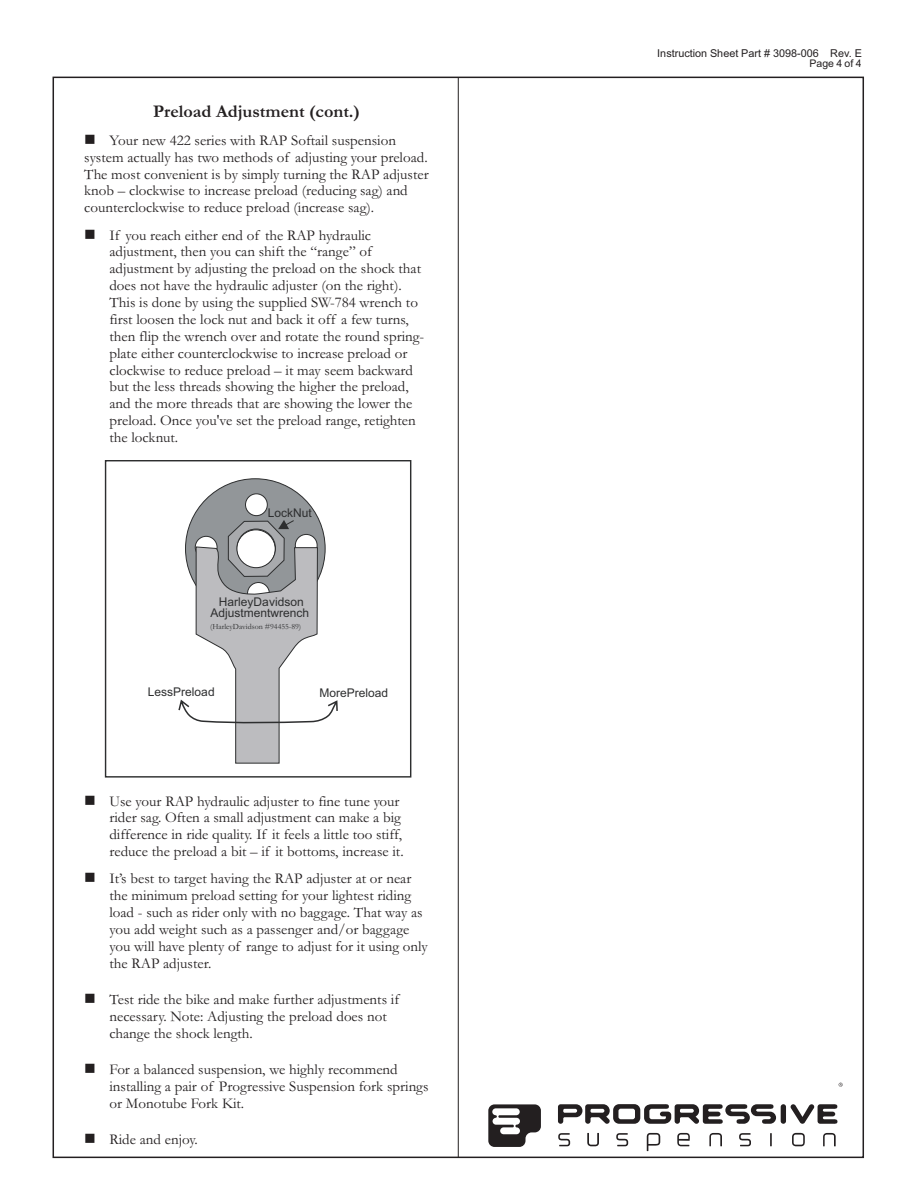
<style>
.page{position:relative;width:918px;height:1188px;background:#fff}
.page>*{position:absolute;margin:0;border:0;box-sizing:border-box;transform-origin:0 0}
.t1{font:700 18px "Garamond";color:#231f20}
.t2{font:15px/16.8px "Garamond";color:#231f20}
.t3{font:12px/11.2px "Arial";color:#2d2e2f;text-align:center}
.t4{font:10.8px "Arial";color:#231f20}
.t5{font:10.5px "Arial";color:#231f20}
.t6{font:7.95px "Garamond";color:#2d2e2f}
</style>
<div class="page">
<svg style="left:488px;top:1104px;width:53px;height:43px"></svg>
<svg style="left:558px;top:1133px;width:12px;height:13px"></svg>
<svg style="left:616px;top:1133px;width:12px;height:13px"></svg>
<svg style="left:739px;top:1133px;width:12px;height:13px"></svg>
<svg style="left:587px;top:1133px;width:12px;height:13px"></svg>
<svg style="left:647px;top:1133px;width:13px;height:18px"></svg>
<svg style="left:677px;top:1133px;width:13px;height:13px"></svg>
<svg style="left:709px;top:1133px;width:13px;height:13px"></svg>
<svg style="left:770px;top:1133px;width:2px;height:13px"></svg>
<svg style="left:792px;top:1133px;width:13px;height:13px"></svg>
<svg style="left:823px;top:1133px;width:13px;height:13px"></svg>
<svg style="left:558px;top:1104px;width:218px;height:20px"></svg>
<div style="left:781px;top:1104px;width:5px;height:20px;background:#231f20;border-radius:3px"></div>
<svg style="left:791px;top:1104px;width:46px;height:20px"></svg>
<svg style="left:839px;top:1083px;width:4px;height:4px"></svg>
<hr style="left:458px;top:77px;width:1px;height:1080px;background:#231f20">
<svg style="left:178px;top:478px;width:160px;height:286px"></svg>
<div style="left:105px;top:460px;width:306px;height:318px;border:1px solid #2d2e2f"></div>
<p class="t1" style="left:153px;top:105px;width:209px">Preload Adjustment (cont.)</p>
<p class="t2" style="left:84px;top:134px;width:346px">■ Your new 422 series with RAP Softail suspension system actually has two methods of adjusting your preload.<br>The most convenient is by simply turning the RAP adjuster knob – clockwise to increase preload (reducing sag) and counterclockwise to reduce preload (increase sag).</p>
<p class="t2" style="left:109px;top:228px;width:316px;text-indent:-25px">■ If you reach either end of the RAP hydraulic adjustment, then you can shift the “range” of adjustment by adjusting the preload on the shock that does not have the hydraulic adjuster (on the right).<br>This is done by using the supplied SW-784 wrench to first loosen the lock nut and back it off a few turns, then flip the wrench over and rotate the round spring&shy;plate either counterclockwise to increase preload or clockwise to reduce preload – it may seem backward but the less threads showing the higher the preload, and the more threads that are showing the lower the preload. Once you've set the preload range, retighten the locknut.</p>
<p class="t3" style="left:268px;top:509px;width:46px">LockNut</p>
<p class="t3" style="left:211px;top:597px;width:100px">HarleyDavidson<br>Adjustmentwrench</p>
<p class="t6" style="left:210px;top:623px;width:93px">(HarleyDavidson #94455-89)</p>
<p class="t3" style="left:148px;top:688px;width:68px">LessPreload</p>
<p class="t3" style="left:320px;top:688px;width:70px">MorePreload</p>
<p class="t2" style="left:109px;top:794px;width:296px;text-indent:-25px">■ Use your RAP hydraulic adjuster to fine tune your rider sag. Often a small adjustment can make a big difference in ride quality. If it feels a little too stiff, reduce the preload a bit – if it bottoms, increase it.</p>
<p class="t2" style="left:109px;top:872px;width:320px;text-indent:-25px">■ It’s best to target having the RAP adjuster at or near the minimum preload setting for your lightest riding load - such as rider only with no baggage. That way as you add weight such as a passenger and/or baggage you will have plenty of range to adjust for it using only the RAP adjuster.</p>
<p class="t2" style="left:109px;top:993px;width:291px;text-indent:-25px">■ Test ride the bike and make further adjustments if necessary. Note: Adjusting the preload does not change the shock length.</p>
<p class="t2" style="left:109px;top:1063px;width:321px;text-indent:-25px">■ For a balanced suspension, we highly recommend installing a pair of Progressive Suspension fork springs or Monotube Fork Kit.</p>
<p class="t2" style="left:84px;top:1133px;width:115px">■ Ride and enjoy.</p>
<p class="t4" style="left:657px;top:49px;width:206px">Instruction Sheet Part # 3098-006 Rev. E</p>
<p class="t5" style="left:810px;top:59px;width:53px">Page 4 of 4</p>
</div>
